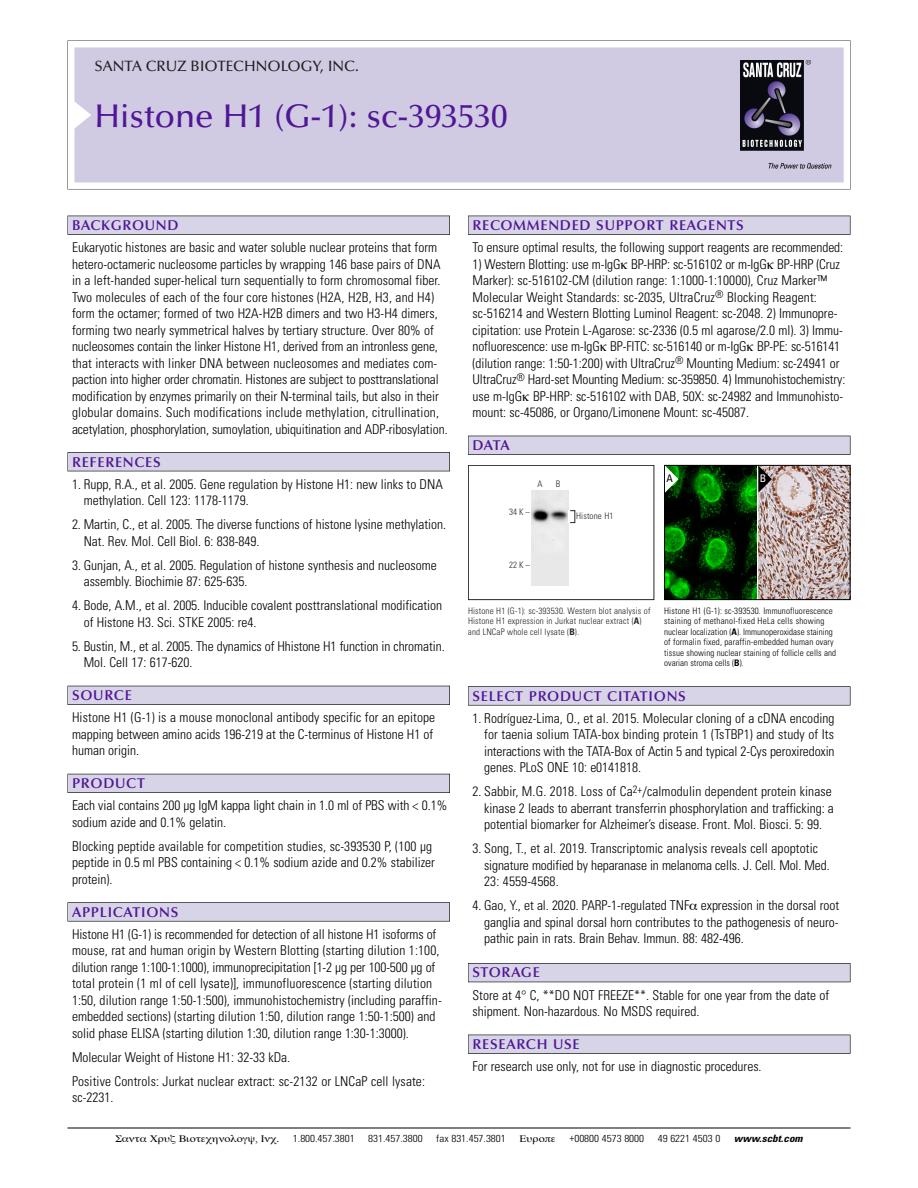
<style>
.page{position:relative;width:918px;height:1188px;background:#fff}
.page>*{position:absolute;margin:0;border:0;box-sizing:border-box;transform-origin:0 0}
.t1{font:500 33px "Optima";color:#511695}
.t2{font:500 15px "Optima";color:#231f20}
.t3{font:600 14.25px "Optima";letter-spacing:.05em;color:#511695}
.t4{font:300 condensed 13.5px/16.5px "Univers";color:#000}
.t5{font:condensed 10.5px "Univers";color:#000}
.t6{font:condensed 10.5px "Univers";color:#fff}
.t7{font:300 condensed 10.2px "Univers";color:#000;scale:1.1 1}
.t8{font:italic 700 condensed 10.2px "Univers";color:#000;scale:1.1 1}
.t9{font:10.2px "Symbol";color:#000;scale:1.1 1}
.t10{font:300 condensed 9px/10.5px "Univers";letter-spacing:.015em;color:#000}
.t11{font:300 condensed 9px/10.5px "Univers";letter-spacing:.015em;color:#272627}
.s1{font-weight:700}
</style>
<div class="page">
<svg style="left:68px;top:40px;width:783px;height:149px"></svg>
<div style="left:74px;top:47px;width:770px;height:135px;background:#d1cae3"></div>
<img style="left:741px;top:60px;width:90px;height:108px">
<div style="left:68px;top:216px;width:382px;height:19px;background:#535256"></div>
<div style="left:68px;top:216px;width:381px;height:18px;background:#d7d4e8"></div>
<div style="left:68px;top:452px;width:382px;height:19px;background:#515155"></div>
<div style="left:68px;top:453px;width:381px;height:18px;background:#d7d4e8"></div>
<div style="left:68px;top:686px;width:382px;height:19px;background:#515057"></div>
<div style="left:68px;top:686px;width:381px;height:18px;background:#d7d4e8"></div>
<div style="left:68px;top:774px;width:382px;height:19px;background:#535259"></div>
<div style="left:68px;top:774px;width:381px;height:18px;background:#d7d4e8"></div>
<svg style="left:68px;top:902px;width:382px;height:20px"></svg>
<div style="left:68px;top:903px;width:381px;height:18px;background:#d7d4e8"></div>
<div style="left:468px;top:216px;width:382px;height:19px;background:#535256"></div>
<div style="left:468px;top:216px;width:382px;height:18px;background:#d7d4e8"></div>
<div style="left:468px;top:436px;width:382px;height:19px;background:#525156"></div>
<div style="left:468px;top:436px;width:382px;height:18px;background:#d7d4e8"></div>
<svg style="left:468px;top:686px;width:382px;height:20px"></svg>
<div style="left:468px;top:687px;width:382px;height:18px;background:#d7d4e8"></div>
<div style="left:468px;top:963px;width:382px;height:19px;background:#525158"></div>
<div style="left:468px;top:964px;width:382px;height:18px;background:#d7d4e8"></div>
<div style="left:468px;top:1035px;width:382px;height:19px;background:#535256"></div>
<div style="left:468px;top:1035px;width:382px;height:18px;background:#d7d4e8"></div>
<hr style="left:68px;top:1128px;width:782px;height:1px;background:#000">
<div style="left:468px;top:465px;width:186px;height:135px;border:1px solid #272627"></div>
<img style="left:531px;top:490px;width:37px;height:95px">
<img style="left:758px;top:467px;width:90px;height:131px">
<img style="left:666px;top:467px;width:90px;height:131px">
<div style="left:664px;top:465px;width:186px;height:135px;border:1px solid #000"></div>
<svg style="left:758px;top:466px;width:14px;height:27px"></svg>
<svg style="left:665px;top:466px;width:13px;height:27px"></svg>
<p class="t2" style="left:94px;top:60px;width:266px">SANTA CRUZ BIOTECHNOLOGY, INC.</p>
<p class="t1" style="left:94px;top:102px;width:415px">Histone H1 (G-1): sc-393530</p>
<p class="t3" style="left:72px;top:219px;width:108px">BACKGROUND</p>
<p class="t4" style="left:72px;top:240px;width:377px">Eukaryotic histones are basic and water soluble nuclear proteins that form hetero-octameric nucleosome particles by wrapping 146 base pairs of DNA in a left-handed super-helical turn sequentially to form chromosomal fiber.<br>Two molecules of each of the four core histones (H2A, H2B, H3, and H4) form the octamer; formed of two H2A-H2B dimers and two H3-H4 dimers, forming two nearly symmetrical halves by tertiary structure. Over 80% of nucleosomes contain the linker Histone H1, derived from an intronless gene, that interacts with linker DNA between nucleosomes and mediates com&shy;paction into higher order chromatin. Histones are subject to posttranslational modification by enzymes primarily on their N-terminal tails, but also in their globular domains. Such modifications include methylation, citrullination, acetylation, phosphorylation, sumoylation, ubiquitination and ADP-ribosylation.</p>
<p class="t3" style="left:72px;top:456px;width:90px">REFERENCES</p>
<p class="t4" style="left:84px;top:477px;width:361px;text-indent:-12px">1. Rupp, R.A., et al. 2005. Gene regulation by Histone H1: new links to DNA methylation. Cell 123: 1178-1179.</p>
<p class="t4" style="left:84px;top:517px;width:364px;text-indent:-12px">2. Martin, C., et al. 2005. The diverse functions of histone lysine methylation.<br>Nat. Rev. Mol. Cell Biol. 6: 838-849.</p>
<p class="t4" style="left:84px;top:558px;width:355px;text-indent:-12px">3. Gunjan, A., et al. 2005. Regulation of histone synthesis and nucleosome assembly. Biochimie 87: 625-635.</p>
<p class="t4" style="left:84px;top:598px;width:360px;text-indent:-12px">4. Bode, A.M., et al. 2005. Inducible covalent posttranslational modification of Histone H3. Sci. STKE 2005: re4.</p>
<p class="t4" style="left:84px;top:639px;width:363px;text-indent:-12px">5. Bustin, M., et al. 2005. The dynamics of Hhistone H1 function in chromatin.<br>Mol. Cell 17: 617-620.</p>
<p class="t3" style="left:72px;top:689px;width:61px">SOURCE</p>
<p class="t4" style="left:72px;top:711px;width:365px">Histone H1 (G-1) is a mouse monoclonal antibody specific for an epitope mapping between amino acids 196-219 at the C-terminus of Histone H1 of human origin.</p>
<p class="t3" style="left:72px;top:777px;width:74px">PRODUCT</p>
<p class="t4" style="left:72px;top:799px;width:377px">Each vial contains 200 µg IgM kappa light chain in 1.0 ml of PBS with &lt; 0.1% sodium azide and 0.1% gelatin.</p>
<p class="t4" style="left:72px;top:839px;width:364px">Blocking peptide available for competition studies, sc-393530 P, (100 µg peptide in 0.5 ml PBS containing &lt; 0.1% sodium azide and 0.2% stabilizer protein).</p>
<p class="t3" style="left:72px;top:906px;width:108px">APPLICATIONS</p>
<p class="t4" style="left:72px;top:927px;width:371px">Histone H1 (G-1) is recommended for detection of all histone H1 isoforms of mouse, rat and human origin by Western Blotting (starting dilution 1:100, dilution range 1:100-1:1000), immunoprecipitation [1-2 µg per 100-500 µg of total protein (1 ml of cell lysate)], immunofluorescence (starting dilution 1:50, dilution range 1:50-1:500), immunohistochemistry (including paraffin&shy;embedded sections) (starting dilution 1:50, dilution range 1:50-1:500) and solid phase ELISA (starting dilution 1:30, dilution range 1:30-1:3000).</p>
<p class="t4" style="left:72px;top:1050px;width:220px">Molecular Weight of Histone H1: 32-33 kDa.</p>
<p class="t4" style="left:72px;top:1074px;width:355px">Positive Controls: Jurkat nuclear extract: sc-2132 or LNCaP cell lysate: sc-2231.</p>
<p class="t3" style="left:473px;top:219px;width:273px">RECOMMENDED SUPPORT REAGENTS</p>
<p class="t4" style="left:473px;top:240px;width:372px">To ensure optimal results, the following support reagents are recommended:</p>
<p class="t4" style="left:473px;top:257px;width:374px">1) Western Blotting: use m-IgG BP-HRP: sc-516102 or m-IgG BP-HRP (Cruz Marker): sc-516102-CM (dilution range: 1:1000-1:10000), Cruz Marker™ Molecular Weight Standards: sc-2035, UltraCruz<sup>®</sup> Blocking Reagent: sc-516214 and Western Blotting Luminol Reagent: sc-2048. 2) Immunopre&shy;cipitation: use Protein L-Agarose: sc-2336 (0.5 ml agarose/2.0 ml). 3) Immu&shy;nofluorescence: use m-IgG BP-FITC: sc-516140 or m-IgG BP-PE: sc-516141 (dilution range: 1:50-1:200) with UltraCruz<sup>®</sup> Mounting Medium: sc-24941 or UltraCruz<sup>®</sup> Hard-set Mounting Medium: sc-359850. 4) Immunohistochemistry: use m-IgG BP-HRP: sc-516102 with DAB, 50X: sc-24982 and Immunohisto&shy;mount: sc-45086, or Organo/Limonene Mount: sc-45087.</p>
<p class="t3" style="left:473px;top:439px;width:39px">DATA</p>
<p class="t11" style="left:537px;top:479px;width:7px">A</p>
<p class="t11" style="left:556px;top:479px;width:6px">B</p>
<p class="t11" style="left:509px;top:507px;width:22px">34K–</p>
<p class="t11" style="left:576px;top:511px;width:39px">Histone H1</p>
<p class="t5" style="left:667px;top:474px;width:8px">A</p>
<p class="t6" style="left:760px;top:474px;width:8px">B</p>
<p class="t11" style="left:509px;top:561px;width:22px">22K–</p>
<p class="t11" style="left:468px;top:606px;width:184px">Histone H1 (G-1): sc-393530. Western blot analysis of<br>Histone H1 expression in Jurkat nuclear extract (<span class="s1">A</span>) and LNCaP whole cell lysate (<span class="s1">B</span>).</p>
<p class="t10" style="left:664px;top:606px;width:173px">Histone H1 (G-1): sc-393530. Immunofluorescence staining of methanol-fixed HeLa cells showing nuclear localization (<span class="s1">A</span>). Immunoperoxidase staining of formalin fixed, paraffin-embedded human ovary tissue showing nuclear staining of follicle cells and ovarian stroma cells (<span class="s1">B</span>).</p>
<p class="t3" style="left:473px;top:690px;width:215px">SELECT PRODUCT CITATIONS</p>
<p class="t4" style="left:484px;top:711px;width:352px;text-align:justify;text-indent:-12px">1. Rodríguez-Lima, O., et al. 2015. Molecular cloning of a cDNA encoding for taenia solium TATA-box binding protein 1 (TsTBP1) and study of Its interactions with the TATA-Box of Actin 5 and typical 2-Cys peroxiredoxin genes. PLoS ONE 10: e0141818.</p>
<p class="t4" style="left:484px;top:785px;width:351px;text-indent:-12px">2. Sabbir, M.G. 2018. Loss of Ca<sup>2+</sup>/calmodulin dependent protein kinase kinase 2 leads to aberrant transferrin phosphorylation and trafficking: a potential biomarker for Alzheimer’s disease. Front. Mol. Biosci. 5: 99.</p>
<p class="t4" style="left:484px;top:842px;width:347px;text-indent:-12px">3. Song, T., et al. 2019. Transcriptomic analysis reveals cell apoptotic signature modified by heparanase in melanoma cells. J. Cell. Mol. Med.<br>23: 4559-4568.</p>
<p class="t4" style="left:484px;top:899px;width:356px;text-align:justify;text-indent:-12px">4. Gao, Y., et al. 2020. PARP-1-regulated TNF expression in the dorsal root ganglia and spinal dorsal horn contributes to the pathogenesis of neuro&shy;pathic pain in rats. Brain Behav. Immun. 88: 482-496.</p>
<p class="t3" style="left:473px;top:967px;width:69px">STORAGE</p>
<p class="t4" style="left:473px;top:988px;width:358px">Store at 4° C, **DO NOT FREEZE**. Stable for one year from the date of shipment. Non-hazardous. No MSDS required.</p>
<p class="t3" style="left:473px;top:1038px;width:109px">RESEARCH USE</p>
<p class="t4" style="left:473px;top:1059px;width:291px">For research use only, not for use in diagnostic procedures.</p>
<p class="t9" style="left:164px;top:1135px;width:35px">◆ □▼</p>
<p class="t9" style="left:219px;top:1135px;width:23px">■□●□</p>
<p class="t7" style="left:265px;top:1135px;width:83px">■ 1.800.457.3801</p>
<p class="t7" style="left:368px;top:1135px;width:51px">831.457.3800</p>
<p class="t7" style="left:436px;top:1135px;width:65px">fax 831.457.3801</p>
<p class="t7" style="left:569px;top:1135px;width:69px">+00800 4573 8000</p>
<p class="t7" style="left:658px;top:1135px;width:58px">49 6221 4503 0</p>
<p class="t8" style="left:734px;top:1135px;width:66px">www.scbt.com</p>
</div>
